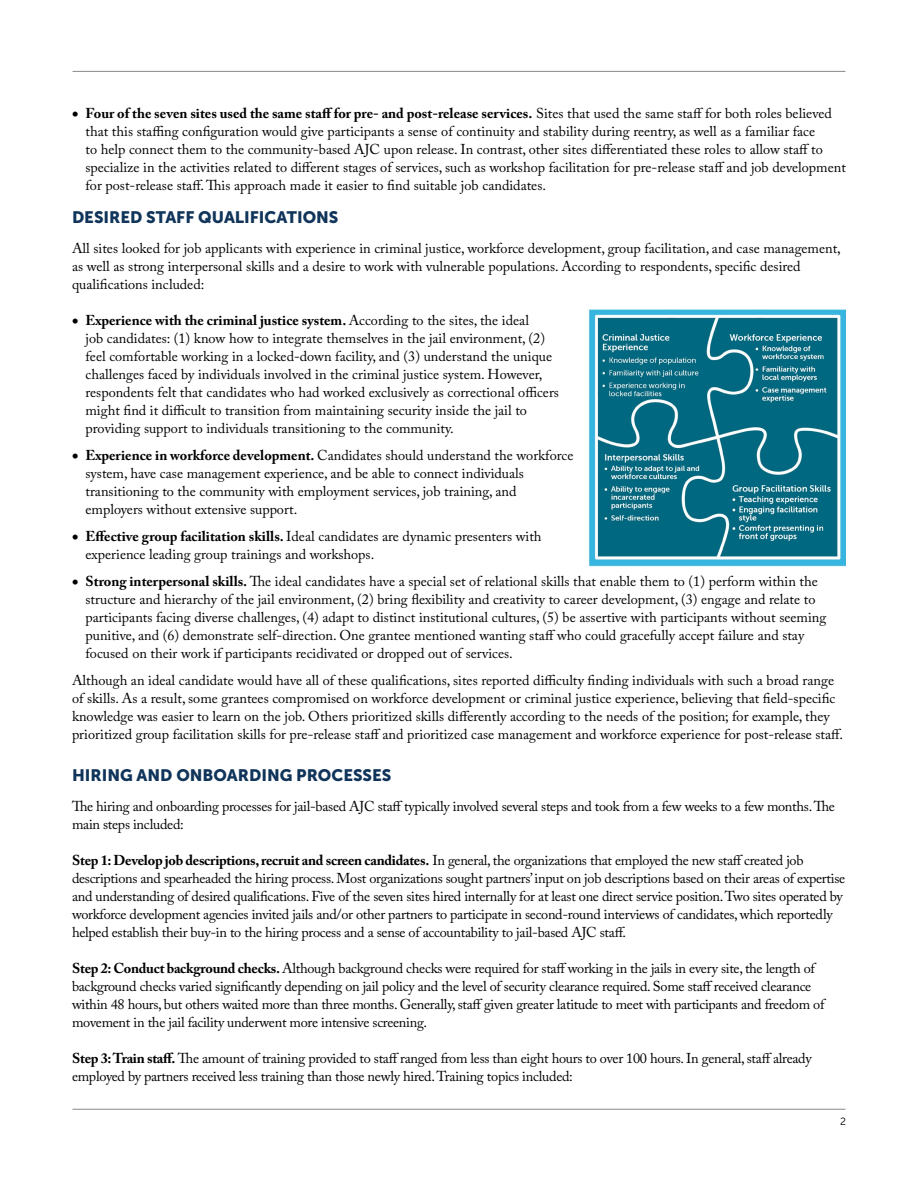
<style>
.page{position:relative;width:918px;height:1188px;background:#fff}
.page>*{position:absolute;margin:0;border:0;box-sizing:border-box;transform-origin:0 0}
.SUBHEAD___museo_sans{font:16.5px "Museo Sans 900";color:#10345a}
.TEXT--bullet_list{font:14.25px/18px "Adobe Caslon Pro";color:#000}
.TEXT___adobe_caslon{font:14.25px/18px "Adobe Caslon Pro";letter-spacing:-.02em;color:#000}
.TEXT___adobe_caslon-2{font:14.25px/18px "Adobe Caslon Pro";color:#000}
.PAGE_NUMBER___museo{font:10.5px "Museo Sans 300";color:#000}
.s1{font-family:"Museo Sans 900";font-size:13.5px}
.s2{font-weight:700}
</style>
<div class="page">
<hr style="left:73px;top:1109px;width:772px;height:1px;background:#939598">
<hr style="left:73px;top:71px;width:772px;height:1px;background:#939598">
<img style="left:588px;top:309px;width:257px;height:257px">
<p class="TEXT--bullet_list" style="left:86px;top:104px;width:762px;text-indent:-14px"><span class="s1">•</span> <span class="s2">Four of the seven sites used the same staff for pre- and post-release services.</span> Sites that used the same staff for both roles believed that this staffing configuration would give participants a sense of continuity and stability during reentry, as well as a familiar face<br>to help connect them to the community-based AJC upon release. In contrast, other sites differentiated these roles to allow staff to specialize in the activities related to different stages of services, such as workshop facilitation for pre-release staff and job development for post-release staff. This approach made it easier to find suitable job candidates.</p>
<p class="SUBHEAD___museo_sans" style="left:72px;top:208px;width:268px">DESIRED STAFF QUALIFICATIONS</p>
<p class="TEXT___adobe_caslon-2" style="left:72px;top:239px;width:770px">All sites looked for job applicants with experience in criminal justice, workforce development, group facilitation, and case management, as well as strong interpersonal skills and a desire to work with vulnerable populations. According to respondents, specific desired qualifications included:</p>
<p class="TEXT--bullet_list" style="left:86px;top:311px;width:475px;text-indent:-14px"><span class="s1">•</span> <span class="s2">Experience with the criminal justice system.</span> According to the sites, the ideal<br>job candidates: (1) know how to integrate themselves in the jail environment, (2) feel comfortable working in a locked-down facility, and (3) understand the unique challenges faced by individuals involved in the criminal justice system. However, respondents felt that candidates who had worked exclusively as correctional officers might find it difficult to transition from maintaining security inside the jail to providing support to individuals transitioning to the community.</p>
<p class="TEXT--bullet_list" style="left:86px;top:446px;width:489px;text-indent:-14px"><span class="s1">•</span> <span class="s2">Experience in workforce development.</span> Candidates should understand the workforce system, have case management experience, and be able to connect individuals transitioning to the community with employment services, job training, and employers without extensive support.</p>
<p class="TEXT--bullet_list" style="left:86px;top:527px;width:458px;text-indent:-14px"><span class="s1">•</span> <span class="s2">Effective group facilitation skills.</span> Ideal candidates are dynamic presenters with experience leading group trainings and workshops.</p>
<p class="TEXT--bullet_list" style="left:86px;top:572px;width:742px;text-indent:-14px"><span class="s1">•</span> <span class="s2">Strong interpersonal skills.</span> The ideal candidates have a special set of relational skills that enable them to (1) perform within the structure and hierarchy of the jail environment, (2) bring flexibility and creativity to career development, (3) engage and relate to participants facing diverse challenges, (4) adapt to distinct institutional cultures, (5) be assertive with participants without seeming punitive, and (6) demonstrate self-direction. One grantee mentioned wanting staff who could gracefully accept failure and stay focused on their work if participants recidivated or dropped out of services.</p>
<p class="TEXT___adobe_caslon-2" style="left:72px;top:671px;width:773px">Although an ideal candidate would have all of these qualifications, sites reported difficulty finding individuals with such a broad range of skills. As a result, some grantees compromised on workforce development or criminal justice experience, believing that field-specific knowledge was easier to learn on the job. Others prioritized skills differently according to the needs of the position; for example, they prioritized group facilitation skills for pre-release staff and prioritized case management and workforce experience for post-release staff.</p>
<p class="SUBHEAD___museo_sans" style="left:72px;top:766px;width:321px">HIRING AND ONBOARDING PROCESSES</p>
<p class="TEXT___adobe_caslon" style="left:72px;top:797px;width:764px">The hiring and onboarding processes for jail-based AJC staff typically involved several steps and took from a few weeks to a few months. The main steps included:</p>
<p class="TEXT___adobe_caslon" style="left:72px;top:851px;width:775px"><span class="s2">Step 1: Develop job descriptions, recruit and screen candidates.</span> In general, the organizations that employed the new staff created job descriptions and spearheaded the hiring process. Most organizations sought partners’ input on job descriptions based on their areas of expertise and understanding of desired qualifications. Five of the seven sites hired internally for at least one direct service position. Two sites operated by workforce development agencies invited jails and/or other partners to participate in second-round interviews of candidates, which reportedly helped establish their buy-in to the hiring process and a sense of accountability to jail-based AJC staff.</p>
<p class="TEXT___adobe_caslon" style="left:72px;top:959px;width:754px"><span class="s2">Step 2: Conduct background checks.</span> Although background checks were required for staff working in the jails in every site, the length of background checks varied significantly depending on jail policy and the level of security clearance required. Some staff received clearance within 48 hours, but others waited more than three months. Generally, staff given greater latitude to meet with participants and freedom of movement in the jail facility underwent more intensive screening.</p>
<p class="TEXT___adobe_caslon" style="left:72px;top:1049px;width:741px"><span class="s2">Step 3: Train staff.</span> The amount of training provided to staff ranged from less than eight hours to over 100 hours. In general, staff already employed by partners received less training than those newly hired. Training topics included:</p>
<p class="PAGE_NUMBER___museo" style="left:840px;top:1116px;width:7px">2</p>
</div>
